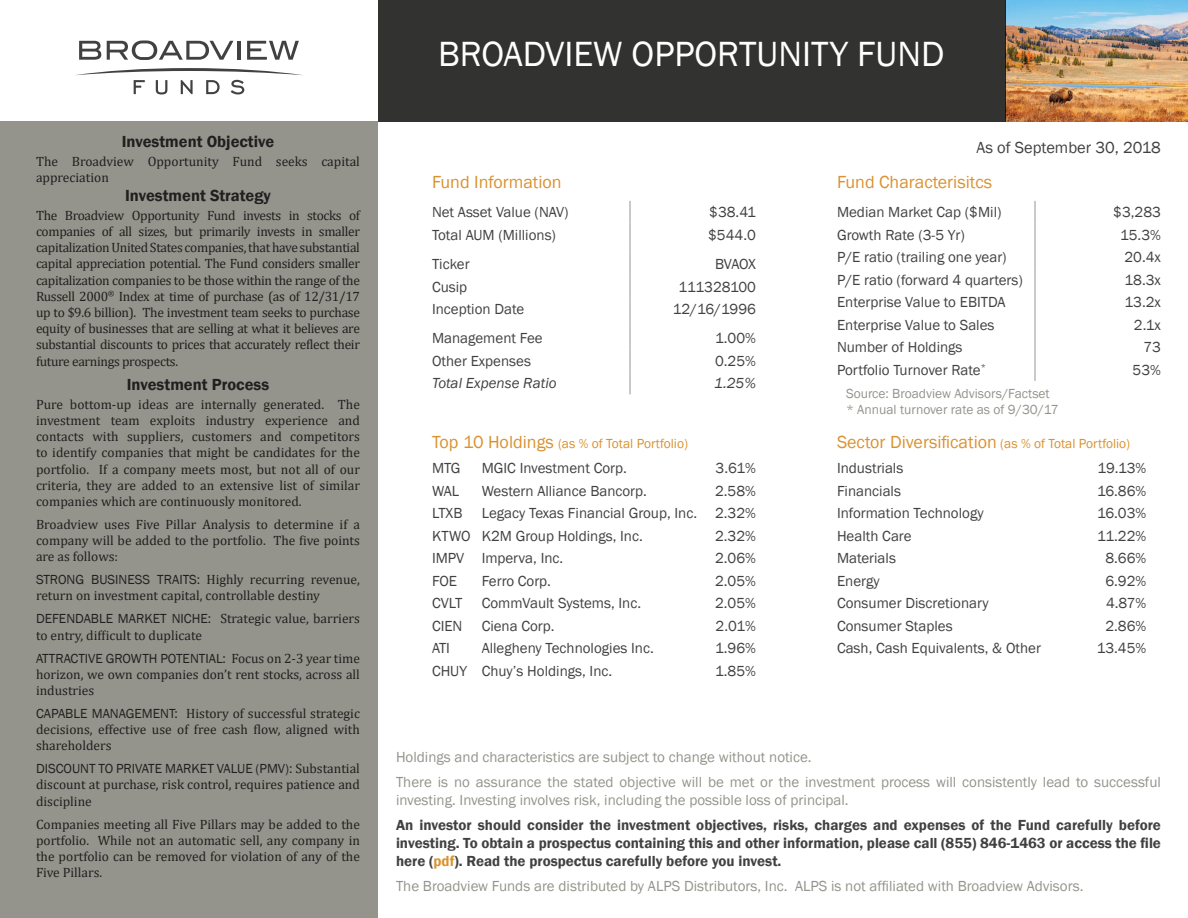
<style>
.page{position:relative;width:1188px;height:918px;background:#fff}
.page>*{position:absolute;margin:0;border:0;box-sizing:border-box;transform-origin:0 0}
.t1{font:36px "Franklin Gothic";color:#fff}
.t2{font:18px "Franklin Gothic";color:#da9230}
.t3{font:600 16.5px "Franklin Gothic";color:#231f20}
.t4{font:16.5px "Franklin Gothic";color:#414142}
.t5{font:15px "Franklin Gothic";color:#414142}
.t6{font:15px/18px "Franklin Gothic";color:#94948c}
.t7{font:600 15px/18px "Franklin Gothic";color:#414142;text-align:justify}
.t8{font:italic 15px "Franklin Gothic";color:#414142}
.t9{font:13.5px/16.2px "Cambria";color:#231f20;text-align:justify}
.t10{font:13.5px "Franklin Gothic";color:#94948c}
.t11{font:13.5px "Franklin Gothic";color:#da9230}
.s1{font-family:"Franklin Gothic"}
.s2{font-size:18px}
.s3{font-size:13.5px}
.s4{color:#da9230}
</style>
<div class="page">
<div style="left:378px;top:0;width:628px;height:122px;background:#323230"></div>
<img style="left:1006px;top:0;width:182px;height:122px">
<svg style="left:79px;top:41px;width:22px;height:19px"></svg>
<hr style="left:238px;top:41px;width:3px;height:19px;background:#414142">
<svg style="left:247px;top:41px;width:52px;height:19px"></svg>
<svg style="left:107px;top:40px;width:126px;height:20px"></svg>
<svg style="left:75px;top:68px;width:228px;height:26px"></svg>
<div style="left:0;top:122px;width:378px;height:796px;background:#94948c"></div>
<svg style="left:630px;top:201px;width:1px;height:193px"></svg>
<svg style="left:1035px;top:201px;width:1px;height:180px"></svg>
<p class="t3" style="left:122px;top:131px;width:154px">Investment Objective</p>
<p class="t9" style="left:36px;top:153px;width:325px">The Broadview Opportunity Fund seeks capital appreciation</p>
<p class="t3" style="left:125px;top:185px;width:147px">Investment Strategy</p>
<p class="t9" style="left:36px;top:207px;width:326px">The Broadview Opportunity Fund invests in stocks of companies of all sizes, but primarily invests in smaller capitalization United States companies, that have substantial capital appreciation potential. The Fund considers smaller capitalization companies to be those within the range of the Russell 2000<sup>®</sup> Index at time of purchase (as of 12/31/17 up to $9.6 billion). The investment team seeks to purchase equity of businesses that are selling at what it believes are substantial discounts to prices that accurately reflect their future earnings prospects.</p>
<p class="t3" style="left:127px;top:374px;width:144px">Investment Process</p>
<p class="t9" style="left:36px;top:396px;width:326px">Pure bottom-up ideas are internally generated. The investment team exploits industry experience and contacts with suppliers, customers and competitors to identify companies that might be candidates for the portfolio. If a company meets most, but not all of our criteria, they are added to an extensive list of similar companies which are continuously monitored.</p>
<p class="t9" style="left:36px;top:516px;width:326px">Broadview uses Five Pillar Analysis to determine if a company will be added to the portfolio. The five points are as follows:</p>
<p class="t9" style="left:36px;top:571px;width:325px"><span class="s1">STRONG BUSINESS TRAITS:</span> Highly recurring revenue, return on investment capital, controllable destiny</p>
<p class="t9" style="left:36px;top:611px;width:326px"><span class="s1">DEFENDABLE MARKET NICHE:</span> Strategic value, barriers to entry, difficult to duplicate</p>
<p class="t9" style="left:36px;top:650px;width:326px"><span class="s1">ATTRACTIVE GROWTH POTENTIAL:</span> Focus on 2-3 year time horizon, we own companies don’t rent stocks, across all industries</p>
<p class="t9" style="left:36px;top:705px;width:326px"><span class="s1">CAPABLE MANAGEMENT:</span> History of successful strategic decisions, effective use of free cash flow, aligned with shareholders</p>
<p class="t9" style="left:36px;top:760px;width:326px"><span class="s1">DISCOUNT TO PRIVATE MARKET VALUE (PMV):</span> Substantial discount at purchase, risk control, requires patience and discipline</p>
<p class="t9" style="left:36px;top:816px;width:326px">Companies meeting all Five Pillars may be added to the portfolio. While not an automatic sell, any company in the portfolio can be removed for violation of any of the Five Pillars.</p>
<h1 class="t1" style="left:438px;top:31px;width:508px">BROADVIEW OPPORTUNITY FUND</h1>
<p class="t4" style="left:977px;top:137px;width:186px">As of September 30, 2018</p>
<p class="t2" style="left:432px;top:171px;width:131px">Fund Information</p>
<p class="t5" style="left:432px;top:203px;width:138px">Net Asset Value (NAV)</p>
<p class="t5" style="left:709px;top:203px;width:48px">$38.41</p>
<p class="t5" style="left:432px;top:226px;width:126px">Total AUM (Millions)</p>
<p class="t5" style="left:708px;top:226px;width:49px">$544.0</p>
<p class="t5" style="left:432px;top:255px;width:39px">Ticker</p>
<p class="t5" style="left:715px;top:255px;width:42px">BVAOX</p>
<p class="t5" style="left:432px;top:277px;width:37px">Cusip</p>
<p class="t5" style="left:679px;top:277px;width:79px">111328100</p>
<p class="t5" style="left:432px;top:300px;width:94px">Inception Date</p>
<p class="t5" style="left:673px;top:300px;width:85px">12/16/1996</p>
<p class="t5" style="left:432px;top:329px;width:112px">Management Fee</p>
<p class="t5" style="left:715px;top:329px;width:42px">1.00%</p>
<p class="t5" style="left:432px;top:352px;width:100px">Other Expenses</p>
<p class="t5" style="left:715px;top:352px;width:42px">0.25%</p>
<p class="t8" style="left:432px;top:374px;width:126px">Total Expense Ratio</p>
<p class="t8" style="left:714px;top:374px;width:43px">1.25%</p>
<p class="t11" style="left:432px;top:435px;width:258px"><span class="s2">Top 10 Holdings</span> (as % of Total Portfolio)</p>
<p class="t5" style="left:432px;top:459px;width:30px">MTG</p>
<p class="t5" style="left:482px;top:459px;width:147px">MGIC Investment Corp.</p>
<p class="t5" style="left:716px;top:459px;width:42px">3.61%</p>
<p class="t5" style="left:432px;top:481px;width:29px">WAL</p>
<p class="t5" style="left:482px;top:481px;width:167px">Western Alliance Bancorp.</p>
<p class="t5" style="left:715px;top:481px;width:42px">2.58%</p>
<p class="t5" style="left:432px;top:504px;width:32px">LTXB</p>
<p class="t5" style="left:482px;top:504px;width:217px">Legacy Texas Financial Group, Inc.</p>
<p class="t5" style="left:715px;top:504px;width:42px">2.32%</p>
<p class="t5" style="left:432px;top:526px;width:40px">KTWO</p>
<p class="t5" style="left:482px;top:526px;width:163px">K2M Group Holdings, Inc.</p>
<p class="t5" style="left:715px;top:526px;width:42px">2.32%</p>
<p class="t5" style="left:432px;top:549px;width:34px">IMPV</p>
<p class="t5" style="left:482px;top:549px;width:83px">Imperva, Inc.</p>
<p class="t5" style="left:715px;top:549px;width:42px">2.06%</p>
<p class="t5" style="left:432px;top:571px;width:27px">FOE</p>
<p class="t5" style="left:482px;top:571px;width:71px">Ferro Corp.</p>
<p class="t5" style="left:715px;top:571px;width:42px">2.05%</p>
<p class="t5" style="left:432px;top:594px;width:32px">CVLT</p>
<p class="t5" style="left:482px;top:594px;width:161px">CommVault Systems, Inc.</p>
<p class="t5" style="left:715px;top:594px;width:42px">2.05%</p>
<p class="t5" style="left:432px;top:616px;width:32px">CIEN</p>
<p class="t5" style="left:482px;top:616px;width:74px">Ciena Corp.</p>
<p class="t5" style="left:716px;top:616px;width:42px">2.01%</p>
<p class="t5" style="left:432px;top:639px;width:20px">ATI</p>
<p class="t5" style="left:482px;top:639px;width:174px">Allegheny Technologies Inc.</p>
<p class="t5" style="left:715px;top:639px;width:42px">1.96%</p>
<p class="t5" style="left:432px;top:661px;width:37px">CHUY</p>
<p class="t5" style="left:482px;top:661px;width:132px">Chuy’s Holdings, Inc.</p>
<p class="t5" style="left:715px;top:661px;width:42px">1.85%</p>
<p class="t2" style="left:837px;top:171px;width:157px">Fund Characterisitcs</p>
<p class="t5" style="left:837px;top:203px;width:166px">Median Market Cap ($Mil)</p>
<p class="t5" style="left:1113px;top:203px;width:49px">$3,283</p>
<p class="t5" style="left:837px;top:226px;width:129px">Growth Rate (3-5 Yr)</p>
<p class="t5" style="left:1120px;top:226px;width:42px">15.3%</p>
<p class="t5" style="left:837px;top:248px;width:171px">P/E ratio (trailing one year)</p>
<p class="t5" style="left:1125px;top:248px;width:38px">20.4x</p>
<p class="t5" style="left:837px;top:271px;width:188px">P/E ratio (forward 4 quarters)</p>
<p class="t5" style="left:1125px;top:271px;width:38px">18.3x</p>
<p class="t5" style="left:837px;top:293px;width:170px">Enterprise Value to EBITDA</p>
<p class="t5" style="left:1125px;top:293px;width:38px">13.2x</p>
<p class="t5" style="left:837px;top:316px;width:159px">Enterprise Value to Sales</p>
<p class="t5" style="left:1134px;top:316px;width:29px">2.1x</p>
<p class="t5" style="left:837px;top:338px;width:127px">Number of Holdings</p>
<p class="t5" style="left:1143px;top:338px;width:19px">73</p>
<p class="t5" style="left:837px;top:361px;width:150px">Portfolio Turnover Rate<sup>*</sup></p>
<p class="t5" style="left:1133px;top:361px;width:30px">53%</p>
<p class="t10" style="left:846px;top:385px;width:205px">Source: Broadview Advisors/Factset</p>
<p class="t10" style="left:846px;top:401px;width:214px">* Annual turnover rate as of 9/30/17</p>
<p class="t2" style="left:837px;top:430px;width:295px">Sector Diversification <span class="s3">(as % of Total Portfolio)</span></p>
<p class="t5" style="left:837px;top:459px;width:68px">Industrials</p>
<p class="t5" style="left:1098px;top:459px;width:50px">19.13%</p>
<p class="t5" style="left:837px;top:481px;width:66px">Financials</p>
<p class="t5" style="left:1097px;top:481px;width:51px">16.86%</p>
<p class="t5" style="left:837px;top:504px;width:148px">Information Technology</p>
<p class="t5" style="left:1097px;top:504px;width:51px">16.03%</p>
<p class="t5" style="left:837px;top:526px;width:76px">Health Care</p>
<p class="t5" style="left:1097px;top:526px;width:51px">11.22%</p>
<p class="t5" style="left:837px;top:549px;width:60px">Materials</p>
<p class="t5" style="left:1105px;top:549px;width:42px">8.66%</p>
<p class="t5" style="left:837px;top:571px;width:44px">Energy</p>
<p class="t5" style="left:1105px;top:571px;width:42px">6.92%</p>
<p class="t5" style="left:837px;top:594px;width:153px">Consumer Discretionary</p>
<p class="t5" style="left:1106px;top:594px;width:42px">4.87%</p>
<p class="t5" style="left:837px;top:616px;width:117px">Consumer Staples</p>
<p class="t5" style="left:1105px;top:616px;width:42px">2.86%</p>
<p class="t5" style="left:837px;top:639px;width:205px">Cash, Cash Equivalents, &amp; Other</p>
<p class="t5" style="left:1097px;top:639px;width:51px">13.45%</p>
<p class="t6" style="left:396px;top:749px;width:417px">Holdings and characteristics are subject to change without notice.</p>
<p class="t6" style="left:396px;top:773px;width:767px">There is no assurance the stated objective will be met or the investment process will consistently lead to successful investing. Investing involves risk, including the possible loss of principal.</p>
<p class="t7" style="left:396px;top:816px;width:767px">An investor should consider the investment objectives, risks, charges and expenses of the Fund carefully before investing. To obtain a prospectus containing this and other information, please call (855) 846-1463 or access the file here (<span class="s4">pdf</span>). Read the prospectus carefully before you invest.</p>
<p class="t6" style="left:396px;top:877px;width:689px">The Broadview Funds are distributed by ALPS Distributors, Inc. ALPS is not affiliated with Broadview Advisors.</p>
</div>
